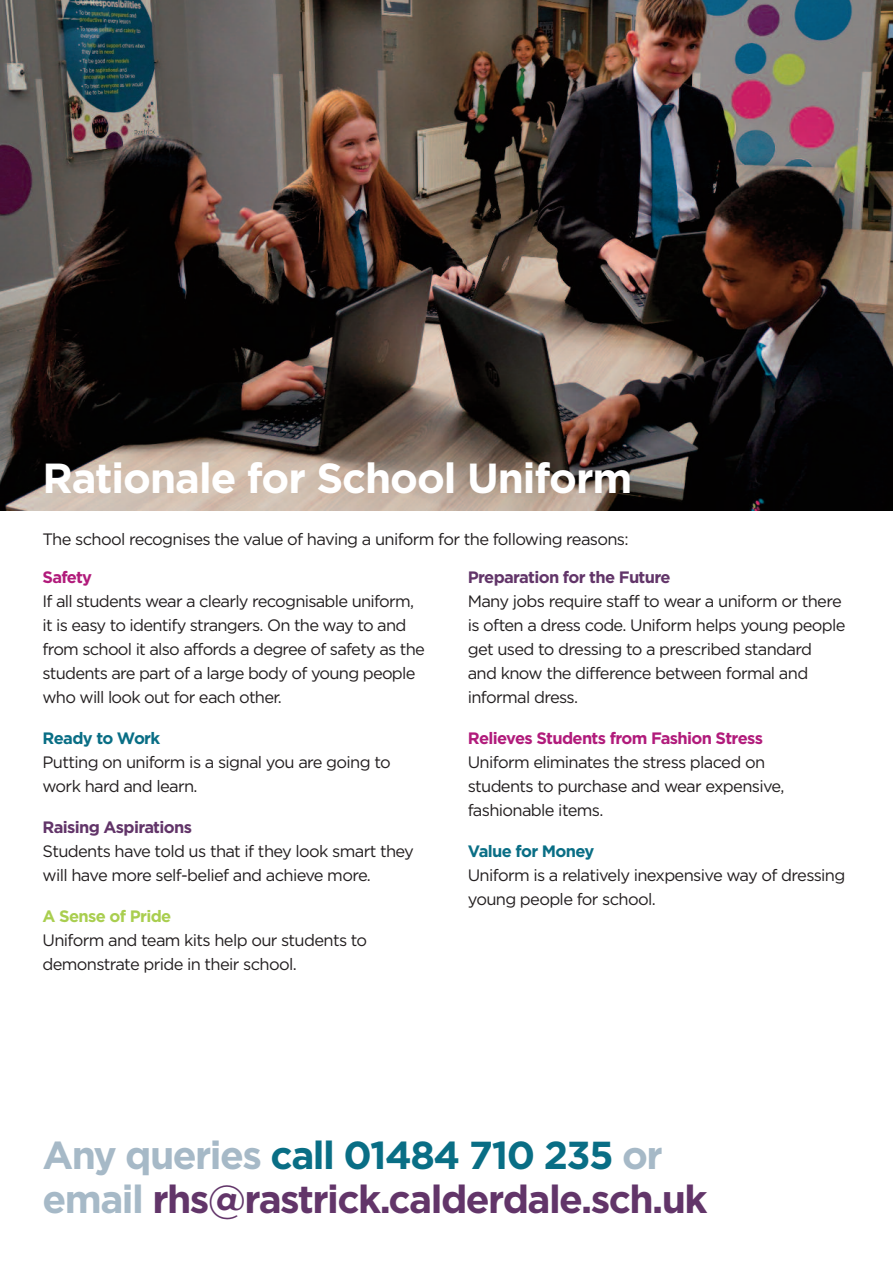
<style>
.page{position:relative;width:893px;height:1263px;background:#fff}
.page>*{position:absolute;margin:0;border:0;box-sizing:border-box;transform-origin:0 0}
.t1{font:700 42px "Gotham";letter-spacing:-.025em;color:#fff}
.t2{font:700 39px/43.5px "Gotham";letter-spacing:-.04em;color:#623569}
.t3{font:16.5px/24px "Gotham";letter-spacing:-.04em;color:#231f20}
.t4{font:700 16.5px "Gotham";letter-spacing:-.04em;color:#623569}
.t5{font:700 16.5px "Gotham";letter-spacing:-.04em;color:#b11b7b}
.t6{font:700 16.5px "Gotham";letter-spacing:-.04em;color:#096e85}
.t7{font:700 16.5px "Gotham";letter-spacing:-.04em;color:#a9ce4f}
.s1{color:#a6b9c7}
.s2{color:#096e85}
</style>
<div class="page">
<img style="left:0;top:0;width:893px;height:510px">
<h1 class="t1" style="left:43px;top:454px;width:591px">Rationale for School Uniform</h1>
<p class="t3" style="left:43px;top:527px;width:588px">The school recognises the value of having a uniform for the following reasons:</p>
<p class="t5" style="left:43px;top:568px;width:51px">Safety</p>
<p class="t3" style="left:43px;top:589px;width:384px">If all students wear a clearly recognisable uniform, it is easy to identify strangers. On the way to and from school it also affords a degree of safety as the students are part of a large body of young people who will look out for each other.</p>
<p class="t6" style="left:43px;top:729px;width:119px">Ready to Work</p>
<p class="t3" style="left:43px;top:750px;width:350px">Putting on uniform is a signal you are going to work hard and learn.</p>
<p class="t4" style="left:43px;top:818px;width:151px">Raising Aspirations</p>
<p class="t3" style="left:43px;top:839px;width:373px">Students have told us that if they look smart they will have more self-belief and achieve more.</p>
<p class="t7" style="left:43px;top:907px;width:130px">A Sense of Pride</p>
<p class="t3" style="left:43px;top:928px;width:326px">Uniform and team kits help our students to demonstrate pride in their school.</p>
<p class="t4" style="left:468px;top:568px;width:204px">Preparation for the Future</p>
<p class="t3" style="left:468px;top:589px;width:379px">Many jobs require staff to wear a uniform or there is often a dress code. Uniform helps young people get used to dressing to a prescribed standard<br>and know the difference between formal and informal dress.</p>
<p class="t5" style="left:468px;top:729px;width:297px">Relieves Students from Fashion Stress</p>
<p class="t3" style="left:468px;top:750px;width:318px">Uniform eliminates the stress placed on students to purchase and wear expensive, fashionable items.</p>
<p class="t6" style="left:468px;top:842px;width:128px">Value for Money</p>
<p class="t3" style="left:468px;top:863px;width:379px">Uniform is a relatively inexpensive way of dressing young people for school.</p>
<h2 class="t2" style="left:43px;top:1134px;width:667px"><span class="s1">Any queries</span> <span class="s2">call 01484 710 235</span> <span class="s1">or email</span> rhs@rastrick.calderdale.sch.uk</h2>
</div>
